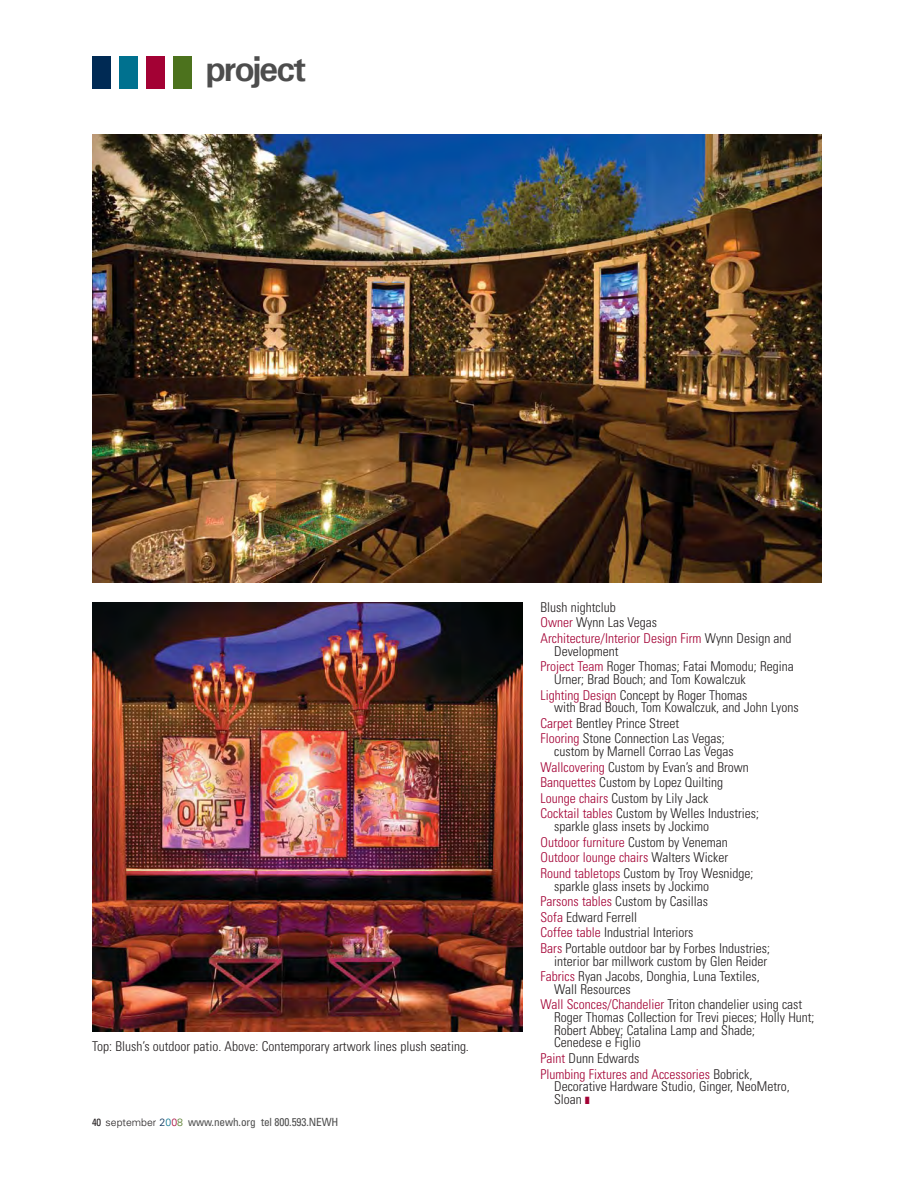
<style>
.page{position:relative;width:918px;height:1188px;background:#fff}
.page>*{position:absolute;margin:0;border:0;box-sizing:border-box;transform-origin:0 0}
.t1{font:36px "Univers Bold+FOJYID";letter-spacing:-.06em;color:#4d4d4d}
.t2{font:13.5px/15.6px "Univers Condensed Light+DPQOND";color:#231f20}
.t3{font:13.5px/15.6px "Univers Condensed Light+DPQOND";color:#a30134}
.t4{font:11.25px "Univers Condensed+SPEAUB";letter-spacing:-.01em;color:#4d4d4d}
.s1{font-size:10.5px;color:#231f20}
.s2{font-family:"Univers Light+OGOBQB";font-size:10.5px;color:#231f20}
.s3{font-family:"Univers Light+OGOBQB";font-size:10.5px;color:#002a54}
.s4{font-family:"Univers Light+OGOBQB";font-size:10.5px;color:#00718f}
.s5{font-family:"Univers Light+OGOBQB";font-size:10.5px;color:#a30134}
.s6{font-family:"Univers Light+OGOBQB";font-size:10.5px;color:#4c721d}
.s7{color:#a30134}
.s8{color:#231f20}
</style>
<div class="page">
<div style="left:92px;top:56px;width:18px;height:32px;background:#002a54"></div>
<div style="left:119px;top:56px;width:18px;height:32px;background:#00718f"></div>
<div style="left:146px;top:56px;width:18px;height:32px;background:#a30134"></div>
<div style="left:173px;top:56px;width:18px;height:32px;background:#4c721d"></div>
<img style="left:92px;top:602px;width:430px;height:429px">
<img style="left:92px;top:134px;width:729px;height:449px">
<h1 class="t1" style="left:206px;top:47px;width:102px">project</h1>
<p class="t2" style="left:92px;top:1039px;width:378px">Top: Blush’s outdoor patio. Above: Contemporary artwork lines plush seating.</p>
<p class="t4" style="left:92px;top:1115px;width:248px"><span class="s1">40</span> <span class="s2">september</span> <span class="s3">2</span><span class="s4">0</span><span class="s5">0</span><span class="s6">8</span> www.newh.org tel 800.593.NEWH</p>
<p class="t2" style="left:541px;top:600px;width:253px">Blush nightclub<br><span class="s7">Owner</span> Wynn Las Vegas<br><span class="s7">Architecture/Interior Design Firm</span> Wynn Design and</p>
<p class="t2" style="left:541px;top:644px;width:255px;text-indent:14px">Development<br><span class="s7">Project Team</span> Roger Thomas; Fatai Momodu; Regina</p>
<p class="t2" style="left:541px;top:672px;width:208px;text-align:right">Urner; Brad Bouch; and Tom Kowalczuk<br><span class="s7">Lighting Design</span> Concept by Roger Thomas</p>
<p class="t2" style="left:541px;top:700px;width:260px;text-indent:14px">with Brad Bouch, Tom Kowalczuk, and John Lyons<br><span class="s7">Carpet</span> Bentley Prince Street<br><span class="s7">Flooring</span> Stone Connection Las Vegas;</p>
<p class="t2" style="left:541px;top:744px;width:220px;text-indent:14px">custom by Marnell Corrao Las Vegas <span class="s7">Wallcovering</span> Custom by Evan’s and Brown <span class="s7">Banquettes</span> Custom by Lopez Quilting <span class="s7">Lounge chairs</span> Custom by Lily Jack<br><span class="s7">Cocktail tables</span> Custom by Welles Industries;</p>
<p class="t2" style="left:541px;top:819px;width:215px;text-indent:14px">sparkle glass insets by Jockimo<br><span class="s7">Outdoor furniture</span> Custom by Veneman <span class="s7">Outdoor lounge chairs</span> Walters Wicker <span class="s7">Round tabletops</span> Custom by Troy Wesnidge;</p>
<p class="t2" style="left:541px;top:879px;width:231px;text-indent:14px">sparkle glass insets by Jockimo<br><span class="s7">Parsons tables</span> Custom by Casillas<br><span class="s7">Sofa</span> Edward Ferrell<br><span class="s7">Coffee table</span> Industrial Interiors<br><span class="s7">Bars</span> Portable outdoor bar by Forbes Industries;</p>
<p class="t2" style="left:541px;top:954px;width:228px;text-indent:14px">interior bar millwork custom by Glen Reider<br><span class="s7">Fabrics</span> Ryan Jacobs, Donghia, Luna Textiles,</p>
<p class="t2" style="left:541px;top:982px;width:263px;text-indent:14px">Wall Resources<br><span class="s7">Wall Sconces/Chandelier</span> Triton chandelier using cast</p>
<p class="t2" style="left:554px;top:1012px;width:262px;line-height:12.6px">Roger Thomas Collection for Trevi pieces; Holly Hunt;<br>Robert Abbey; Catalina Lamp and Shade;<br>Cenedese e Figlio</p>
<p class="t3" style="left:541px;top:1051px;width:213px">Paint <span class="s8">Dunn Edwards<br></span>Plumbing Fixtures and Accessories <span class="s8">Bobrick,</span></p>
<p class="t2" style="left:554px;top:1081px;width:237px;line-height:12.6px">Decorative Hardware Studio, Ginger, NeoMetro,<br>Sloan <span class="s7">■</span></p>
</div>
